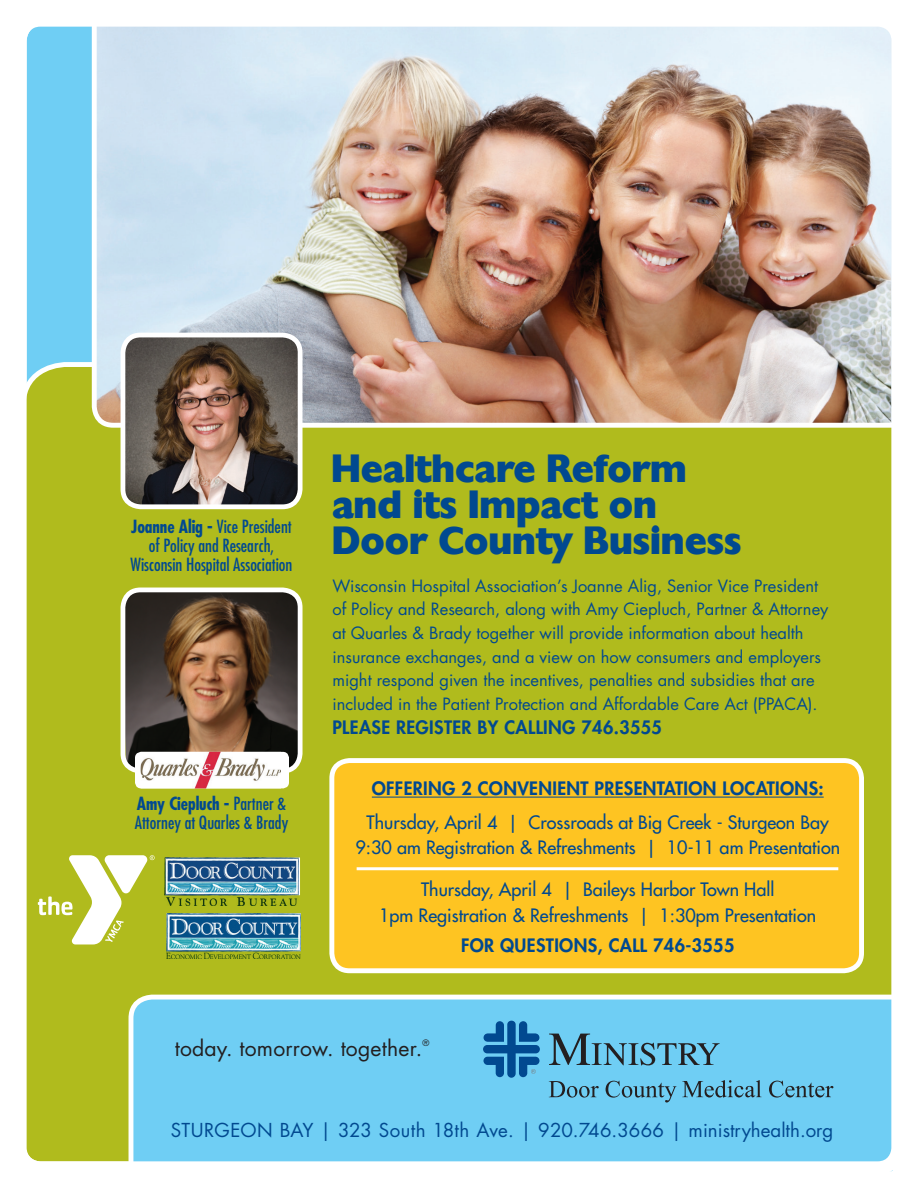
<style>
.page{position:relative;width:918px;height:1188px;background:#fff}
.page>*{position:absolute;margin:0;border:0;box-sizing:border-box;transform-origin:0 0}
.t1{font:800 37.5px/36px "Chantilly";color:#014990}
.t2{font:21.15px "Futura Std";letter-spacing:.01em;color:#231f20}
.t3{font:18.75px "Futura Std";color:#014990}
.t4{font:500 18px/25.5px "Futura Std";color:#014990;text-align:center}
.t5{font:800 18px "Futura Std";letter-spacing:.02em;color:#014990}
.t6{font:condensed 17.7px/19.2px "Futura Std";color:#014990;text-align:center}
.t7{font:16.5px/23.7px "Futura Std";color:#014990}
.t8{font:8.7px "Futura Std";color:#231f20}
.s1{font-weight:700}
</style>
<div class="page">
<div style="left:28px;top:28px;width:61px;height:332px;background:#6fcef4"></div>
<div style="left:28px;top:360px;width:862px;height:800px;background:#b0bb1d"></div>
<img style="left:89px;top:28px;width:801px;height:402px">
<div style="left:126px;top:992px;width:764px;height:168px;background:#6fcef4"></div>
<img style="left:123px;top:335px;width:177px;height:172px">
<div style="left:121px;top:333px;width:182px;height:176px;border:5px solid #fff;border-radius:18px"></div>
<img style="left:123px;top:590px;width:177px;height:181px">
<div style="left:121px;top:588px;width:182px;height:185px;border:5px solid #fff;border-radius:18px"></div>
<div style="left:332px;top:761px;width:530px;height:210px;background:#fec422;border-radius:18px"></div>
<div style="left:329px;top:758px;width:535px;height:215px;border:5px solid #fff;border-radius:18px"></div>
<div style="left:14px;top:14px;width:890px;height:1160px;border:13px solid #fff;border-radius:20px"></div>
<hr style="left:372px;top:797px;width:452px;height:1px;background:#014990">
<svg style="left:549px;top:1034px;width:171px;height:31px;background:#5ba2be"></svg>
<svg style="left:483px;top:1021px;width:57px;height:57px;background:#2f80b9"></svg>
<svg style="left:549px;top:1081px;width:50px;height:17px"></svg>
<svg style="left:606px;top:1081px;width:70px;height:22px;background:#60accb"></svg>
<svg style="left:682px;top:1080px;width:80px;height:18px"></svg>
<svg style="left:769px;top:1081px;width:64px;height:17px"></svg>
<img style="left:165px;top:858px;width:134px;height:48px">
<img style="left:167px;top:913px;width:134px;height:45px">
<svg style="left:38px;top:855px;width:117px;height:89px"></svg>
<hr style="left:357px;top:867px;width:481px;height:3px;background:#fff">
<div style="left:135px;top:752px;width:154px;height:36px;background:#fff;border-radius:6px"></div>
<img style="left:141px;top:752px;width:140px;height:36px">
<p class="t6" style="left:131px;top:517px;width:163px"><span class="s1">Joanne Alig -</span> Vice President of Policy and Research,<br>Wisconsin Hospital Association</p>
<p class="t6" style="left:135px;top:794px;width:155px;text-align:left"><span class="s1">Amy Ciepluch -</span> Partner &amp;<br>Attorney at Quarles &amp; Brady</p>
<h1 class="t1" style="left:332px;top:450px;width:411px">Healthcare Reform and its Impact on<br>Door County Business</h1>
<p class="t7" style="left:332px;top:574px;width:498px">Wisconsin Hospital Association’s Joanne Alig, Senior Vice President of Policy and Research, along with Amy Ciepluch, Partner &amp; Attorney at Quarles &amp; Brady together will provide information about health insurance exchanges, and a view on how consumers and employers might respond given the incentives, penalties and subsidies that are included in the Patient Protection and Affordable Care Act (PPACA).</p>
<p class="t5" style="left:332px;top:716px;width:331px">PLEASE REGISTER BY CALLING 746.3555</p>
<p class="t5" style="left:372px;top:777px;width:453px">OFFERING 2 CONVENIENT PRESENTATION LOCATIONS:</p>
<p class="t4" style="left:355px;top:809px;width:486px">Thursday, April 4 | Crossroads at Big Creek - Sturgeon Bay<br>9:30 am Registration &amp; Refreshments | 10-11 am Presentation</p>
<p class="t4" style="left:379px;top:877px;width:439px">Thursday, April 4 | Baileys Harbor Town Hall<br>1pm Registration &amp; Refreshments | 1:30pm Presentation</p>
<p class="t5" style="left:461px;top:934px;width:12px">FOR</p>
<p class="t5" style="left:500px;top:934px;width:236px">QUESTIONS, CALL 746-3555</p>
<p class="t2" style="left:175px;top:1035px;width:249px">today. tomorrow. together.</p>
<p class="t8" style="left:422px;top:1037px;width:8px">®</p>
<p class="t3" style="left:171px;top:1118px;width:664px">STURGEON BAY | 323 South 18th Ave. | 920.746.3666 | ministryhealth.org</p>
</div>
